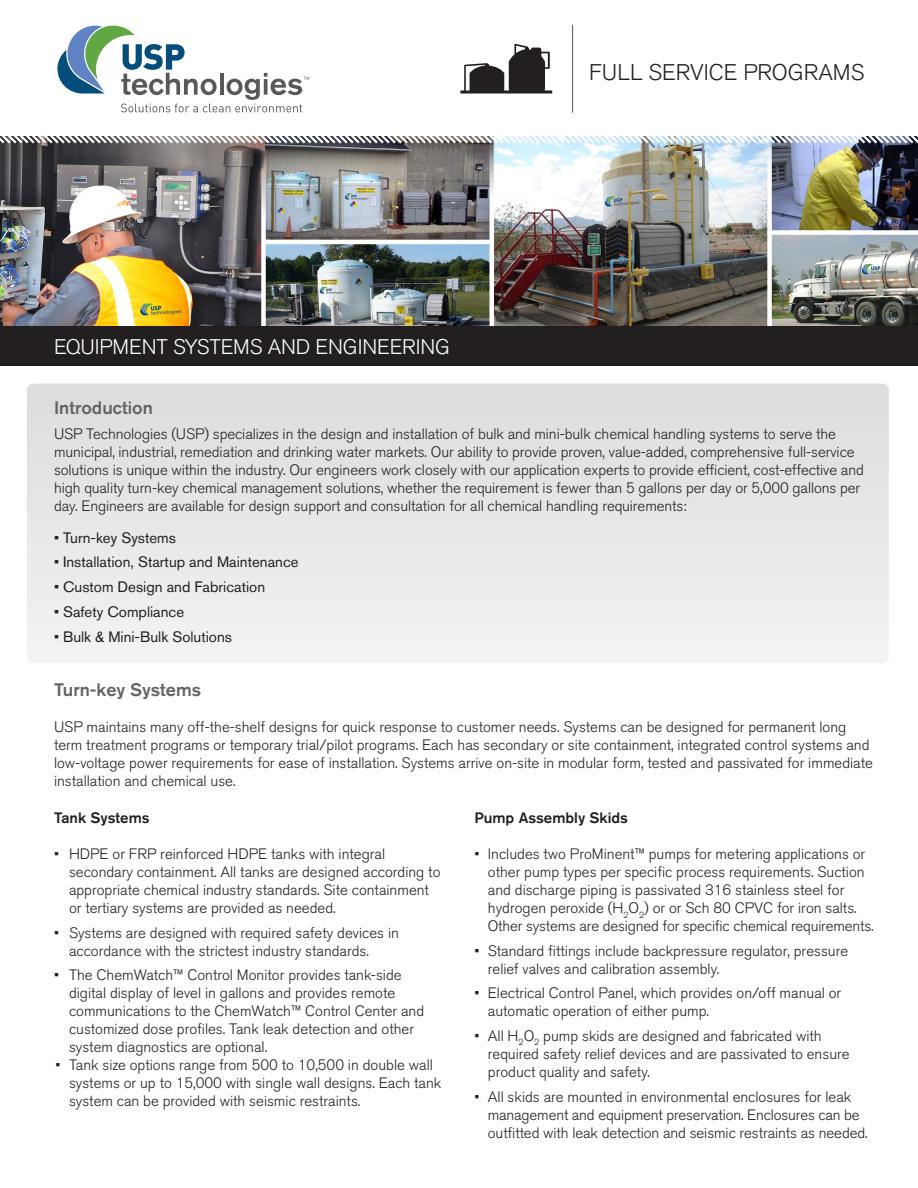
<style>
.page{position:relative;width:918px;height:1188px;background:#fff}
.page>*{position:absolute;margin:0;border:0;box-sizing:border-box;transform-origin:0 0}
.t1{font:300 22.5px "Akzidenz Grotesk BQ";color:#231f20}
.t2{font:300 21px "Akzidenz Grotesk BQ";letter-spacing:-.005em;color:#fff}
.t3{font:500 18px "Akzidenz Grotesk BQ";color:#636366}
.t4{font:300 15px/18px "Akzidenz Grotesk BQ";color:#231f20}
.t5{font:15px "Akzidenz Grotesk BQ";color:#231f20}
.t6{font:500 15px "Akzidenz Grotesk BQ";color:#231f20}
</style>
<div class="page">
<img style="left:0;top:146px;width:918px;height:181px">
<div style="left:0;top:327px;width:918px;height:39px;background:#231f20"></div>
<hr style="left:572px;top:25px;width:1px;height:88px;background:#636366">
<img style="left:0;top:136px;width:918px;height:10px">
<svg style="left:460px;top:44px;width:92px;height:49px"></svg>
<svg style="left:27px;top:384px;width:862px;height:279px"></svg>
<svg style="left:57px;top:26px;width:252px;height:86px"></svg>
<p class="t2" style="left:54px;top:335px;width:398px">EQUIPMENT SYSTEMS AND ENGINEERING</p>
<p class="t1" style="left:589px;top:60px;width:277px">FULL SERVICE PROGRAMS</p>
<p class="t3" style="left:54px;top:397px;width:100px">Introduction</p>
<p class="t4" style="left:54px;top:425px;width:811px">USP Technologies (USP) specializes in the design and installation of bulk and mini-bulk chemical handling systems to serve the municipal, industrial, remediation and drinking water markets. Our ability to provide proven, value-added, comprehensive full-service solutions is unique within the industry. Our engineers work closely with our application experts to provide efficient, cost-effective and high quality turn-key chemical management solutions, whether the requirement is fewer than 5 gallons per day or 5,000 gallons per day. Engineers are available for design support and consultation for all chemical handling requirements:</p>
<p class="t5" style="left:54px;top:528px;width:124px">• Turn-key Systems</p>
<p class="t5" style="left:54px;top:553px;width:246px">• Installation, Startup and Maintenance</p>
<p class="t5" style="left:54px;top:578px;width:213px">• Custom Design and Fabrication</p>
<p class="t5" style="left:54px;top:603px;width:132px">• Safety Compliance</p>
<p class="t5" style="left:54px;top:627px;width:180px">• Bulk &amp; Mini-Bulk Solutions</p>
<p class="t3" style="left:54px;top:679px;width:149px">Turn-key Systems</p>
<p class="t4" style="left:54px;top:718px;width:820px">USP maintains many off-the-shelf designs for quick response to customer needs. Systems can be designed for permanent long term treatment programs or temporary trial/pilot programs. Each has secondary or site containment, integrated control systems and low-voltage power requirements for ease of installation. Systems arrive on-site in modular form, tested and passivated for immediate installation and chemical use.</p>
<p class="t6" style="left:54px;top:808px;width:97px">Tank Systems</p>
<p class="t4" style="left:54px;top:845px;width:333px">• HDPE or FRP reinforced HDPE tanks with integral</p>
<p class="t4" style="left:69px;top:863px;width:373px">secondary containment. All tanks are designed according to</p>
<p class="t4" style="left:69px;top:881px;width:362px">appropriate chemical industry standards. Site containment</p>
<p class="t4" style="left:69px;top:899px;width:268px">or tertiary systems are provided as needed.</p>
<p class="t4" style="left:69px;top:924px;width:331px;text-indent:-15px">• Systems are designed with required safety devices in accordance with the strictest industry standards.</p>
<p class="t4" style="left:69px;top:966px;width:357px;text-indent:-15px">• The ChemWatch™ Control Monitor provides tank-side digital display of level in gallons and provides remote communications to the ChemWatch™ Control Center and customized dose profiles. Tank leak detection and other system diagnostics are optional.</p>
<p class="t4" style="left:69px;top:1056px;width:374px;text-indent:-14px">• Tank size options range from 500 to 10,500 in double wall systems or up to 15,000 with single wall designs. Each tank system can be provided with seismic restraints.</p>
<p class="t6" style="left:474px;top:808px;width:155px">Pump Assembly Skids</p>
<p class="t4" style="left:488px;top:845px;width:387px;text-indent:-14px">• Includes two ProMinent™ pumps for metering applications or other pump types per specific process requirements. Suction and discharge piping is passivated 316 stainless steel for hydrogen peroxide (H<sub>2</sub>O<sub>2</sub>) or or Sch 80 CPVC for iron salts.<br>Other systems are designed for specific chemical requirements.</p>
<p class="t4" style="left:488px;top:942px;width:362px;text-indent:-14px">• Standard fittings include backpressure regulator, pressure relief valves and calibration assembly.</p>
<p class="t4" style="left:488px;top:984px;width:355px;text-indent:-14px">• Electrical Control Panel, which provides on/off manual or automatic operation of either pump.</p>
<p class="t4" style="left:488px;top:1027px;width:363px;text-indent:-14px">• All H<sub>2</sub>O<sub>2</sub> pump skids are designed and fabricated with required safety relief devices and are passivated to ensure product quality and safety.</p>
<p class="t4" style="left:488px;top:1088px;width:381px;text-indent:-14px">• All skids are mounted in environmental enclosures for leak management and equipment preservation. Enclosures can be outfitted with leak detection and seismic restraints as needed.</p>
</div>
